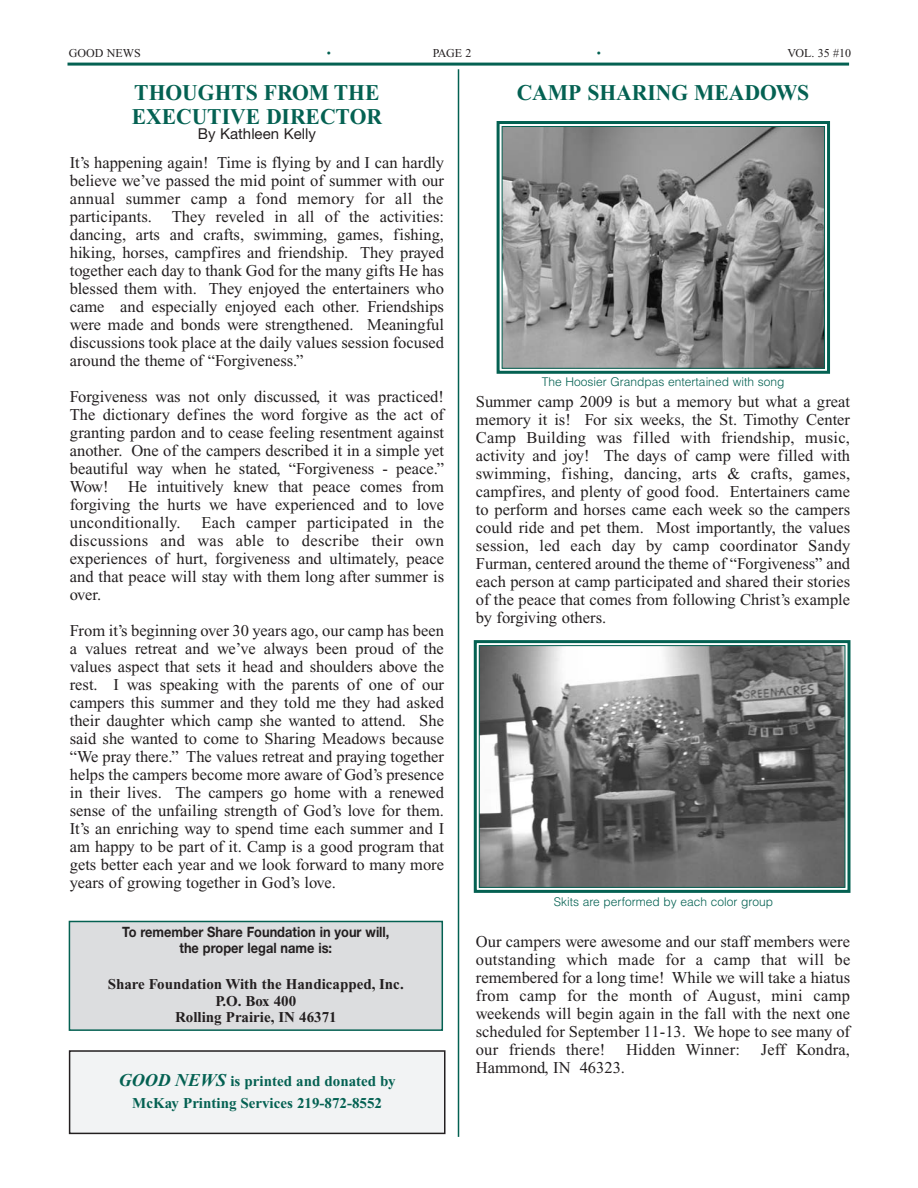
<style>
.page{position:relative;width:918px;height:1188px;background:#fff}
.page>*{position:absolute;margin:0;border:0;box-sizing:border-box;transform-origin:0 0}
.t1{font:700 22.5px/24px "Times New Roman";color:#046152;scale:.96 1}
.t2{font:16.5px/18px "Times New Roman";color:#231f20;text-align:justify}
.t3{font:700 15px/16.5px "Times New Roman";color:#231f20;text-align:center}
.t4{font:700 15px/22.5px "Times New Roman";color:#046152;text-align:center}
.t5{font:15px "Helvetica Neue";color:#231f20}
.t6{font:700 14.25px/16.5px "Helvetica Neue";color:#231f20;text-align:center;scale:.9 1}
.t7{font:300 12px "Helvetica";color:#046152}
.t8{font:12px "Times New Roman";color:#231f20}
.t9{font:12px "Times New Roman";color:#046152}
.s1{font-style:italic;font-size:18px}
</style>
<div class="page">
<hr style="left:68px;top:63px;width:781px;height:3px;background:#046152">
<img style="left:504px;top:128px;width:319px;height:239px">
<div style="left:497px;top:121px;width:333px;height:253px;border:3px solid #046152"></div>
<div style="left:502px;top:126px;width:323px;height:243px;border:1px solid #046152"></div>
<img style="left:481px;top:647px;width:362px;height:239px">
<div style="left:474px;top:640px;width:376px;height:253px;border:3px solid #046152"></div>
<div style="left:479px;top:645px;width:366px;height:243px;border:1px solid #046152"></div>
<div style="left:70px;top:1051px;width:375px;height:82px;background:#f2f3f4"></div>
<div style="left:69px;top:1050px;width:377px;height:84px;border:2px solid #231f20"></div>
<hr style="left:458px;top:69px;width:1px;height:1068px;background:#046152">
<div style="left:69px;top:921px;width:373px;height:109px;background:#dcdddf"></div>
<div style="left:69px;top:921px;width:374px;height:110px;border:2px solid #046152"></div>
<p class="t8" style="left:69px;top:49px;width:73px">GOOD NEWS</p>
<p class="t9" style="left:327px;top:49px;width:6px">•</p>
<p class="t8" style="left:433px;top:49px;width:40px">PAGE 2</p>
<p class="t9" style="left:597px;top:49px;width:6px">•</p>
<p class="t8" style="left:788px;top:49px;width:65px">VOL. 35 #10</p>
<h1 class="t1" style="left:132px;top:83px;width:262px">THOUGHTS FROM THE<br>EXECUTIVE DIRECTOR</h1>
<p class="t5" style="left:198px;top:129px;width:120px">By Kathleen Kelly</p>
<p class="t2" style="left:70px;top:155px;width:376px">It’s happening again! Time is flying by and I can hardly believe we’ve passed the mid point of summer with our annual summer camp a fond memory for all the participants. They reveled in all of the activities: dancing, arts and crafts, swimming, games, fishing, hiking, horses, campfires and friendship. They prayed together each day to thank God for the many gifts He has blessed them with. They enjoyed the entertainers who came and especially enjoyed each other. Friendships were made and bonds were strengthened. Meaningful discussions took place at the daily values session focused around the theme of “Forgiveness.”</p>
<p class="t2" style="left:70px;top:389px;width:376px">Forgiveness was not only discussed, it was practiced!<br>The dictionary defines the word forgive as the act of granting pardon and to cease feeling resentment against another. One of the campers described it in a simple yet beautiful way when he stated, “Forgiveness - peace.” Wow! He intuitively knew that peace comes from forgiving the hurts we have experienced and to love unconditionally.</p>
<p class="t2" style="left:70px;top:515px;width:376px;text-indent:132px">Each camper participated in the discussions and was able to describe their own experiences of hurt, forgiveness and ultimately, peace and that peace will stay with them long after summer is over.</p>
<p class="t2" style="left:70px;top:623px;width:376px">From it’s beginning over 30 years ago, our camp has been a values retreat and we’ve always been proud of the values aspect that sets it head and shoulders above the rest. I was speaking with the parents of one of our campers this summer and they told me they had asked their daughter which camp she wanted to attend. She said she wanted to come to Sharing Meadows because “We pray there.” The values retreat and praying together helps the campers become more aware of God’s presence in their lives. The campers go home with a renewed sense of the unfailing strength of God’s love for them.<br>It’s an enriching way to spend time each summer and I am happy to be part of it. Camp is a good program that gets better each year and we look forward to many more years of growing together in God’s love.</p>
<p class="t6" style="left:122px;top:923px;width:298px">To remember Share Foundation in your will, the proper legal name is:</p>
<p class="t3" style="left:108px;top:978px;width:298px">Share Foundation With the Handicapped, Inc.<br>P.O. Box 400<br>Rolling Prairie, IN 46371</p>
<p class="t4" style="left:119px;top:1071px;width:278px"><span class="s1">GOOD NEWS</span> is printed and donated by<br>McKay Printing Services 219-872-8552</p>
<h1 class="t1" style="left:517px;top:83px;width:306px">CAMP SHARING MEADOWS</h1>
<p class="t7" style="left:542px;top:374px;width:244px">The Hoosier Grandpas entertained with song</p>
<p class="t2" style="left:476px;top:394px;width:376px">Summer camp 2009 is but a memory but what a great memory it is! For six weeks, the St. Timothy Center Camp Building was filled with friendship, music, activity and joy! The days of camp were filled with swimming, fishing, dancing, arts &amp; crafts, games, campfires, and plenty of good food. Entertainers came to perform and horses came each week so the campers could ride and pet them. Most importantly, the values session, led each day by camp coordinator Sandy Furman, centered around the theme of “Forgiveness” and each person at camp participated and shared their stories of the peace that comes from following Christ’s example by forgiving others.</p>
<p class="t7" style="left:554px;top:894px;width:221px">Skits are performed by each color group</p>
<p class="t2" style="left:476px;top:934px;width:376px">Our campers were awesome and our staff members were outstanding which made for a camp that will be remembered for a long time! While we will take a hiatus from camp for the month of August, mini camp weekends will begin again in the fall with the next one scheduled for September 11-13. We hope to see many of our friends there!</p>
<p class="t2" style="left:626px;top:1042px;width:115px">Hidden Winner:</p>
<p class="t2" style="left:761px;top:1042px;width:91px">Jeff Kondra,</p>
<p class="t2" style="left:476px;top:1060px;width:151px">Hammond, IN 46323.</p>
</div>
